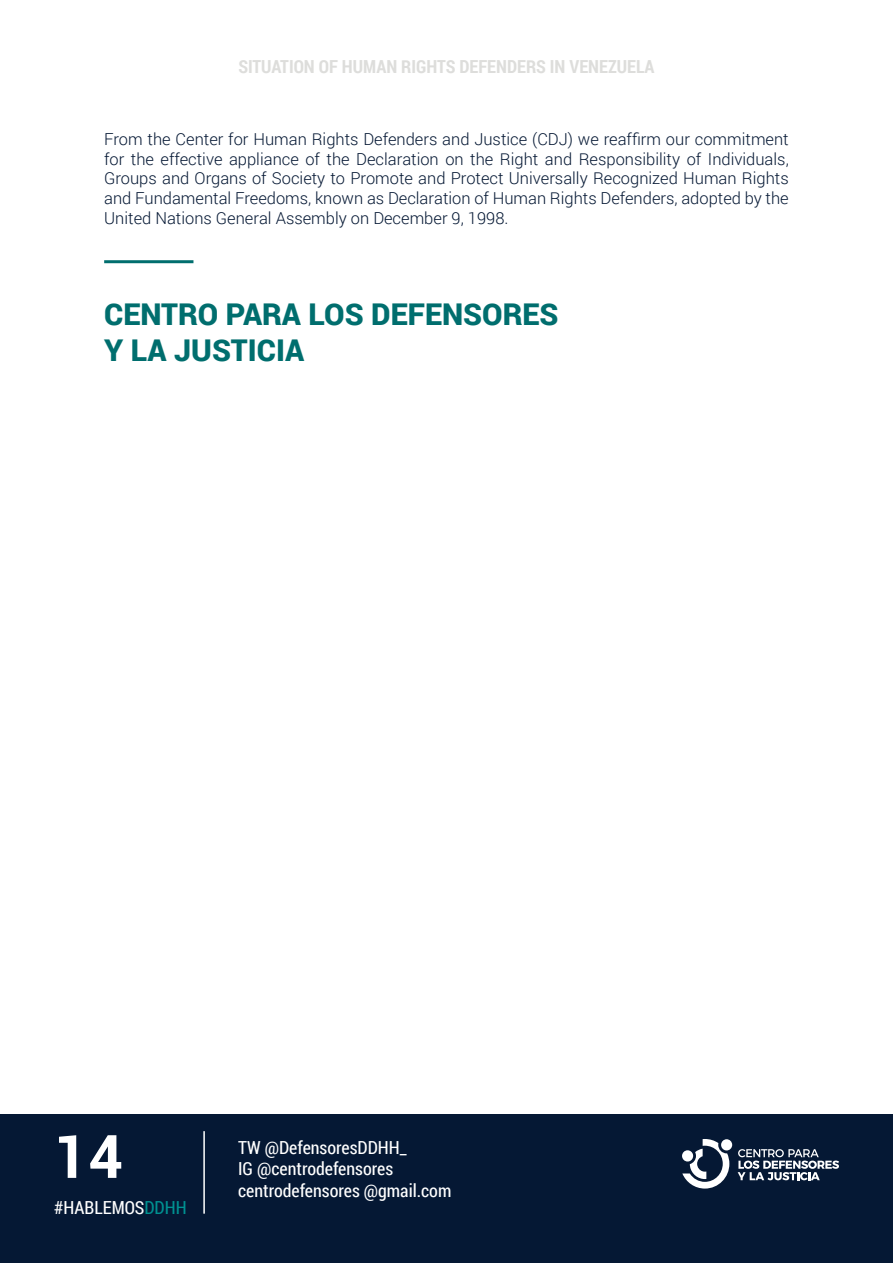
<style>
.page{position:relative;width:893px;height:1263px;background:#fff}
.page>*{position:absolute;margin:0;border:0;box-sizing:border-box;transform-origin:0 0}
.t1{font:700 60px "Roboto";color:#fff}
.t2{font:900 30px "Roboto";color:#006e6e}
.t3{font:18px/21.6px "Roboto Condensed";color:#fff}
.t4{font:700 18px "Roboto Condensed";color:#dddddb}
.t5{font:300 16.5px/19.8px "Roboto";color:#051834;text-align:justify}
.s1{color:#009191}
</style>
<div class="page">
<div style="left:0;top:1114px;width:893px;height:149px;background:#051834"></div>
<hr style="left:203px;top:1131px;width:2px;height:83px;background:#fff">
<svg style="left:682px;top:1139px;width:50px;height:49px"></svg>
<svg style="left:738px;top:1149px;width:101px;height:31px"></svg>
<hr style="left:104px;top:260px;width:89px;height:3px;background:#006e6e">
<p class="t4" style="left:238px;top:54px;width:418px">SITUATION OF HUMAN RIGHTS DEFENDERS IN VENEZUELA</p>
<p class="t5" style="left:104px;top:129px;width:686px">From the Center for Human Rights Defenders and Justice (CDJ) we reaffirm our commitment for the effective appliance of the Declaration on the Right and Responsibility of Individuals, Groups and Organs of Society to Promote and Protect Universally Recognized Human Rights and Fundamental Freedoms, known as Declaration of Human Rights Defenders, adopted by the United Nations General Assembly on December 9, 1998.</p>
<p class="t2" style="left:104px;top:293px;width:456px">CENTRO PARA LOS DEFENSORES</p>
<p class="t2" style="left:104px;top:329px;width:202px">Y LA JUSTICIA</p>
<h1 class="t1" style="left:54px;top:1114px;width:70px">14</h1>
<p class="t3" style="left:54px;top:1196px;width:134px">#HABLEMOS<span class="s1">DDHH</span></p>
<p class="t3" style="left:238px;top:1136px;width:215px">TW @DefensoresDDHH_<br>IG @centrodefensores centrodefensores @gmail.com</p>
</div>
